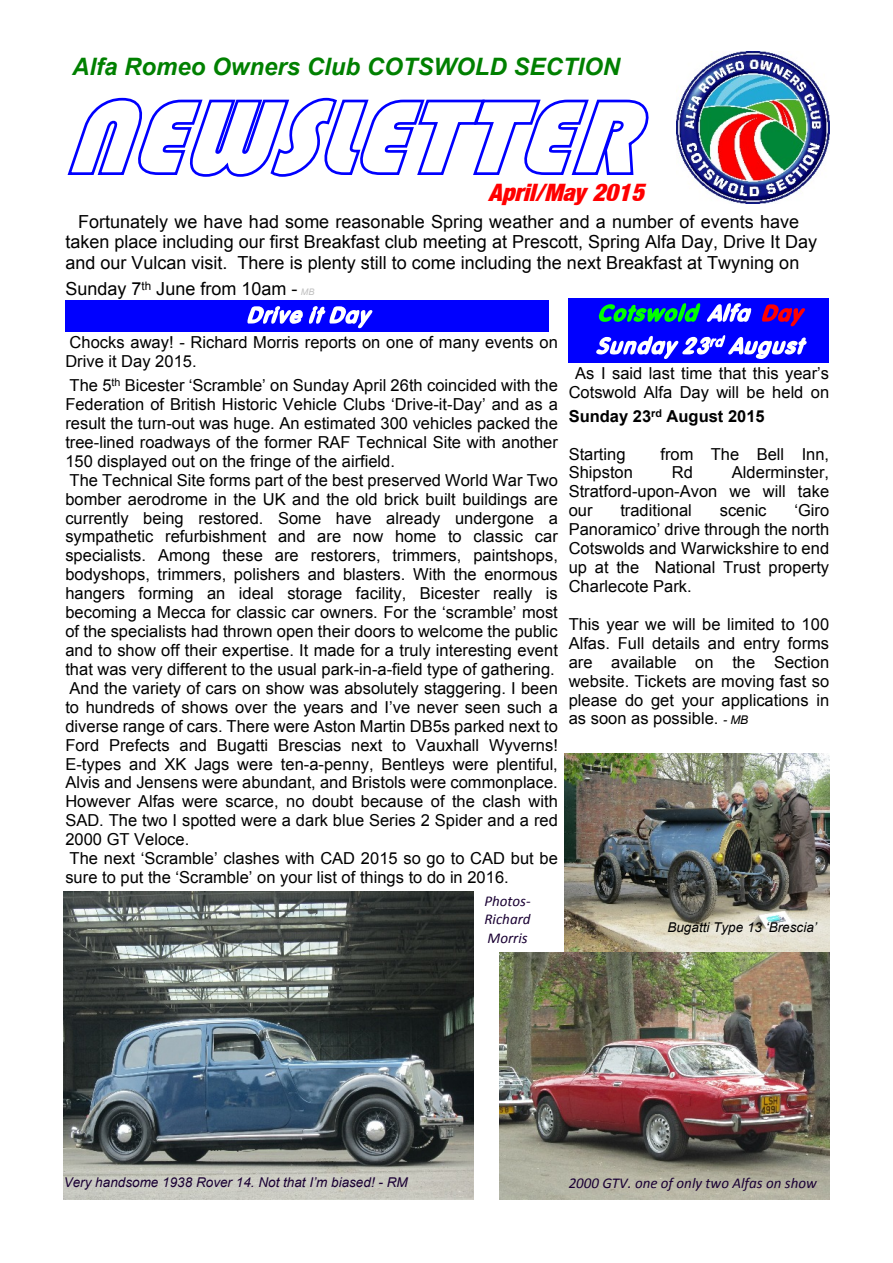
<style>
.page{position:relative;width:893px;height:1263px;background:#fff}
.page>*{position:absolute;margin:0;border:0;box-sizing:border-box;transform-origin:0 0}
.t1{font:italic 700 24px "Arial";color:#008000}
.t2{font:italic 24px "Basic Sans Heavy SF Bold";color:#f00}
.t3{font:18px/20.7px "Arial";color:#000}
.t4{font:16.5px/18.9px "Arial";color:#000;text-align:justify}
.t5{font:700 16.5px "Arial";color:#000}
.t6{font:italic 15px/18.3px "Calibri";color:#1a0033;text-align:justify}
.t7{font:italic 13.5px "Arial";color:#1a0033}
.t8{font:italic 13.5px "Arial";color:#000}
.s1{font-style:italic;font-size:9px;color:#c0c0c0}
.s2{font-style:italic;font-size:12px}
</style>
<div class="page">
<img style="left:564px;top:754px;width:265px;height:198px">
<svg style="left:67px;top:97px;width:582px;height:80px"></svg>
<img style="left:676px;top:51px;width:153px;height:153px">
<div style="left:65px;top:300px;width:484px;height:32px;background:#00f"></div>
<svg style="left:247px;top:306px;width:125px;height:22px"></svg>
<img style="left:500px;top:952px;width:329px;height:247px">
<img style="left:64px;top:891px;width:409px;height:308px">
<div style="left:569px;top:298px;width:260px;height:64px;background:#00f"></div>
<svg style="left:599px;top:303px;width:102px;height:19px"></svg>
<svg style="left:707px;top:303px;width:45px;height:19px"></svg>
<svg style="left:762px;top:304px;width:43px;height:22px"></svg>
<svg style="left:596px;top:335px;width:211px;height:24px"></svg>
<h1 class="t1" style="left:72px;top:58px;width:550px">Alfa Romeo Owners Club COTSWOLD SECTION</h1>
<h1 class="t2" style="left:488px;top:183px;width:157px">April/May 2015</h1>
<p class="t3" style="left:65px;top:213px;width:753px;text-indent:13px">Fortunately we have had some reasonable Spring weather and a number of events have taken place including our first Breakfast club meeting at Prescott, Spring Alfa Day, Drive It Day and our Vulcan visit. There is plenty still to come including the next Breakfast at Twyning on</p>
<p class="t3" style="left:65px;top:280px;width:251px">Sunday 7<sup>th</sup> June from 10am - <span class="s1">MB</span></p>
<p class="t4" style="left:65px;top:334px;width:494px">Chocks away! - Richard Morris reports on one of many events on<br>Drive it Day 2015.</p>
<p class="t4" style="left:65px;top:377px;width:494px;text-align:left">The 5<sup>th</sup> Bicester ‘Scramble’ on Sunday April 26th coincided with the Federation of British Historic Vehicle Clubs ‘Drive-it-Day’ and as a result the turn-out was huge. An estimated 300 vehicles packed the tree-lined roadways of the former RAF Technical Site with another 150 displayed out on the fringe of the airfield.<br>The Technical Site forms part of the best preserved World War Two bomber aerodrome in the UK and the old brick built buildings are currently being restored. Some have already undergone a sympathetic refurbishment and are now home to classic car specialists. Among these are restorers, trimmers, paintshops, bodyshops, trimmers, polishers and blasters. With the enormous hangers forming an ideal storage facility, Bicester really is becoming a Mecca for classic car owners. For the ‘scramble’ most of the specialists had thrown open their doors to welcome the public and to show off their expertise. It made for a truly interesting event that was very different to the usual park-in-a-field type of gathering.<br>And the variety of cars on show was absolutely staggering. I been to hundreds of shows over the years and I’ve never seen such a diverse range of cars. There were Aston Martin DB5s parked next to Ford Prefects and Bugatti Brescias next to Vauxhall Wyverns!<br>E-types and XK Jags were ten-a-penny, Bentleys were plentiful, Alvis and Jensens were abundant, and Bristols were commonplace.<br>However Alfas were scarce, no doubt because of the clash with SAD. The two I spotted were a dark blue Series 2 Spider and a red 2000 GT Veloce.<br>The next ‘Scramble’ clashes with CAD 2015 so go to CAD but be sure to put the ‘Scramble’ on your list of things to do in 2016.</p>
<p class="t4" style="left:569px;top:365px;width:262px;text-align:center">As I said last time that this year’s<br>Cotswold Alfa Day will be held on</p>
<p class="t5" style="left:569px;top:410px;width:198px">Sunday 23<sup>rd</sup> August 2015</p>
<p class="t4" style="left:569px;top:446px;width:58px">Starting</p>
<p class="t4" style="left:660px;top:446px;width:170px">from The Bell Inn,</p>
<p class="t4" style="left:569px;top:465px;width:66px">Shipston</p>
<p class="t4" style="left:672px;top:465px;width:23px">Rd</p>
<p class="t4" style="left:569px;top:465px;width:262px;text-indent:163px">Alderminster, Stratford-upon-Avon we will take our</p>
<p class="t4" style="left:569px;top:503px;width:262px;text-indent:226px">‘Giro Panoramico’ drive through the north Cotswolds and Warwickshire to end up at the National Trust property Charlecote Park.</p>
<p class="t4" style="left:569px;top:616px;width:262px">This year we will be limited to 100<br>Alfas. Full details and entry forms are available on the Section website. Tickets are moving fast so please do get your applications in as soon as possible. <span class="s2">- MB</span></p>
<p class="t4" style="left:620px;top:503px;width:73px">traditional</p>
<p class="t4" style="left:720px;top:503px;width:48px">scenic</p>
<p class="t6" style="left:484px;top:893px;width:48px">Photos-Richard Morris</p>
<p class="t8" style="left:667px;top:922px;width:151px">Bugatti Type 13 ‘Brescia’</p>
<p class="t7" style="left:64px;top:1177px;width:345px">Very handsome 1938 Rover 14. Not that I’m biased! - RM</p>
<p class="t6" style="left:569px;top:1175px;width:250px">2000 GTV. one of only two Alfas on show</p>
</div>
